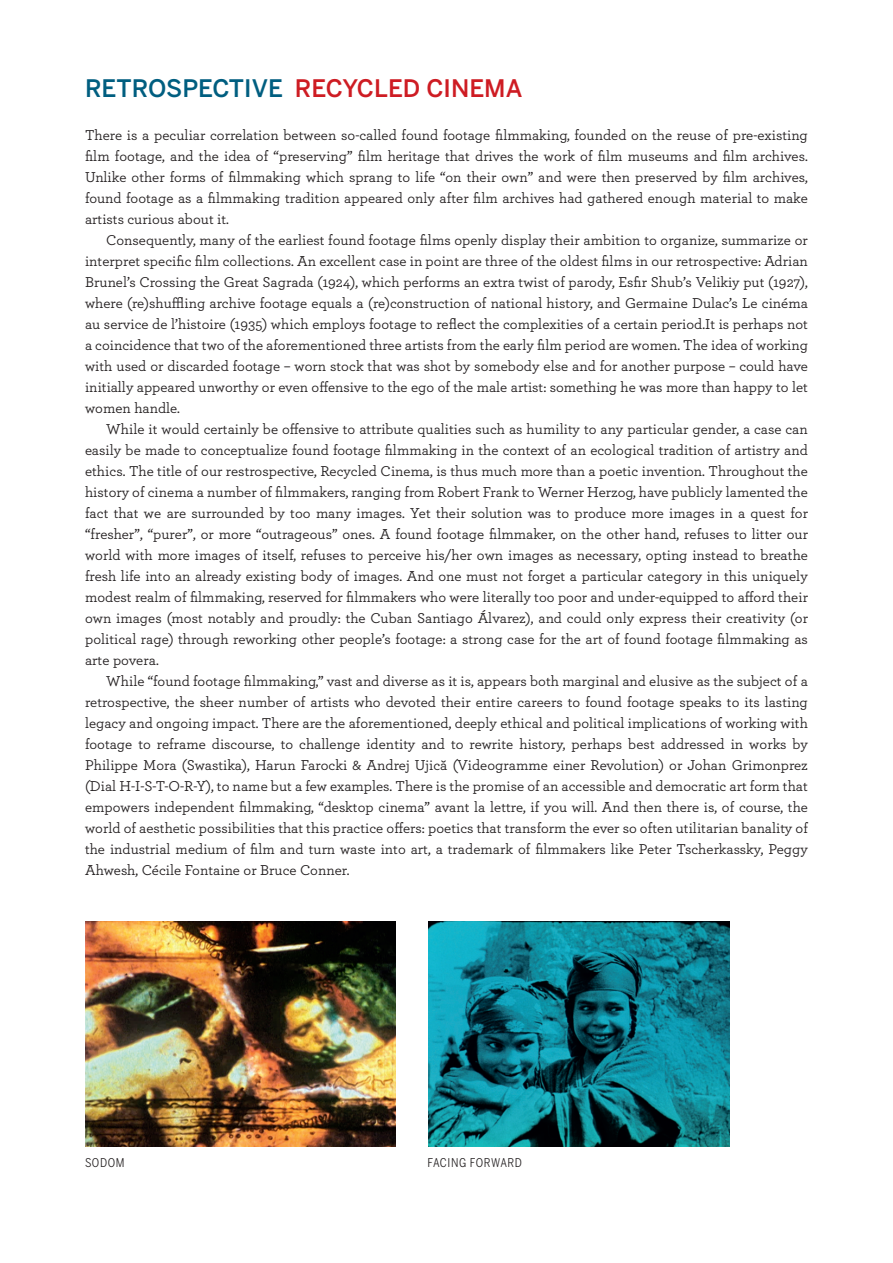
<style>
.page{position:relative;width:893px;height:1263px;background:#fff}
.page>*{position:absolute;margin:0;border:0;box-sizing:border-box;transform-origin:0 0}
.t1{font:500 24px "Benton Sans";color:#ce1c23}
.t2{font:15px/21px "Archer Book V19";color:#231f20;text-align:justify}
.t3{font:12px "Benton Sans Cond";letter-spacing:.05em;color:#231f20}
.s1{color:#005e80}
</style>
<div class="page">
<img style="left:85px;top:922px;width:311px;height:225px">
<img style="left:429px;top:922px;width:300px;height:225px">
<p class="t1" style="left:85px;top:79px;width:439px"><span class="s1">RETROSPECTIVE</span> RECYCLED CINEMA</p>
<p class="t2" style="left:85px;top:126px;width:724px">There is a peculiar correlation between so-called found footage filmmaking, founded on the reuse of pre-existing film footage, and the idea of “preserving” film heritage that drives the work of film museums and film archives.<br>Unlike other forms of filmmaking which sprang to life “on their own” and were then preserved by film archives, found footage as a filmmaking tradition appeared only after film archives had gathered enough material to make artists curious about it.</p>
<p class="t2" style="left:85px;top:231px;width:724px;text-indent:21px">Consequently, many of the earliest found footage films openly display their ambition to organize, summarize or interpret specific film collections. An excellent case in point are three of the oldest films in our retrospective: Adrian Brunel’s Crossing the Great Sagrada (1924), which performs an extra twist of parody, Esfir Shub’s Velikiy put (1927), where (re)shuffling archive footage equals a (re)construction of national history, and Germaine Dulac’s Le cinéma au service de l’histoire (1935) which employs footage to reflect the complexities of a certain period.It is perhaps not a coincidence that two of the aforementioned three artists from the early film period are women. The idea of working with used or discarded footage – worn stock that was shot by somebody else and for another purpose – could have initially appeared unworthy or even offensive to the ego of the male artist: something he was more than happy to let women handle.</p>
<p class="t2" style="left:85px;top:420px;width:724px;text-indent:21px">While it would certainly be offensive to attribute qualities such as humility to any particular gender, a case can easily be made to conceptualize found footage filmmaking in the context of an ecological tradition of artistry and ethics. The title of our restrospective, Recycled Cinema, is thus much more than a poetic invention. Throughout the history of cinema a number of filmmakers, ranging from Robert Frank to Werner Herzog, have publicly lamented the fact that we are surrounded by too many images. Yet their solution was to produce more images in a quest for “fresher”, “purer”, or more “outrageous” ones. A found footage filmmaker, on the other hand, refuses to litter our world with more images of itself, refuses to perceive his/her own images as necessary, opting instead to breathe fresh life into an already existing body of images. And one must not forget a particular category in this uniquely modest realm of filmmaking, reserved for filmmakers who were literally too poor and under-equipped to afford their own images (most notably and proudly: the Cuban Santiago Álvarez), and could only express their creativity (or political rage) through reworking other people’s footage: a strong case for the art of found footage filmmaking as arte povera.</p>
<p class="t2" style="left:85px;top:672px;width:724px;text-indent:21px">While “found footage filmmaking,” vast and diverse as it is, appears both marginal and elusive as the subject of a retrospective, the sheer number of artists who devoted their entire careers to found footage speaks to its lasting legacy and ongoing impact. There are the aforementioned, deeply ethical and political implications of working with footage to reframe discourse, to challenge identity and to rewrite history, perhaps best addressed in works by Philippe Mora (Swastika), Harun Farocki &amp; Andrej Ujică (Videogramme einer Revolution) or Johan Grimonprez (Dial H-I-S-T-O-R-Y), to name but a few examples. There is the promise of an accessible and democratic art form that empowers independent filmmaking, “desktop cinema” avant la lettre, if you will. And then there is, of course, the world of aesthetic possibilities that this practice offers: poetics that transform the ever so often utilitarian banality of the industrial medium of film and turn waste into art, a trademark of filmmakers like Peter Tscherkassky, Peggy Ahwesh, Cécile Fontaine or Bruce Conner.</p>
<p class="t3" style="left:85px;top:1156px;width:41px">SODOM</p>
<p class="t3" style="left:428px;top:1156px;width:96px">FACING FORWARD</p>
</div>
